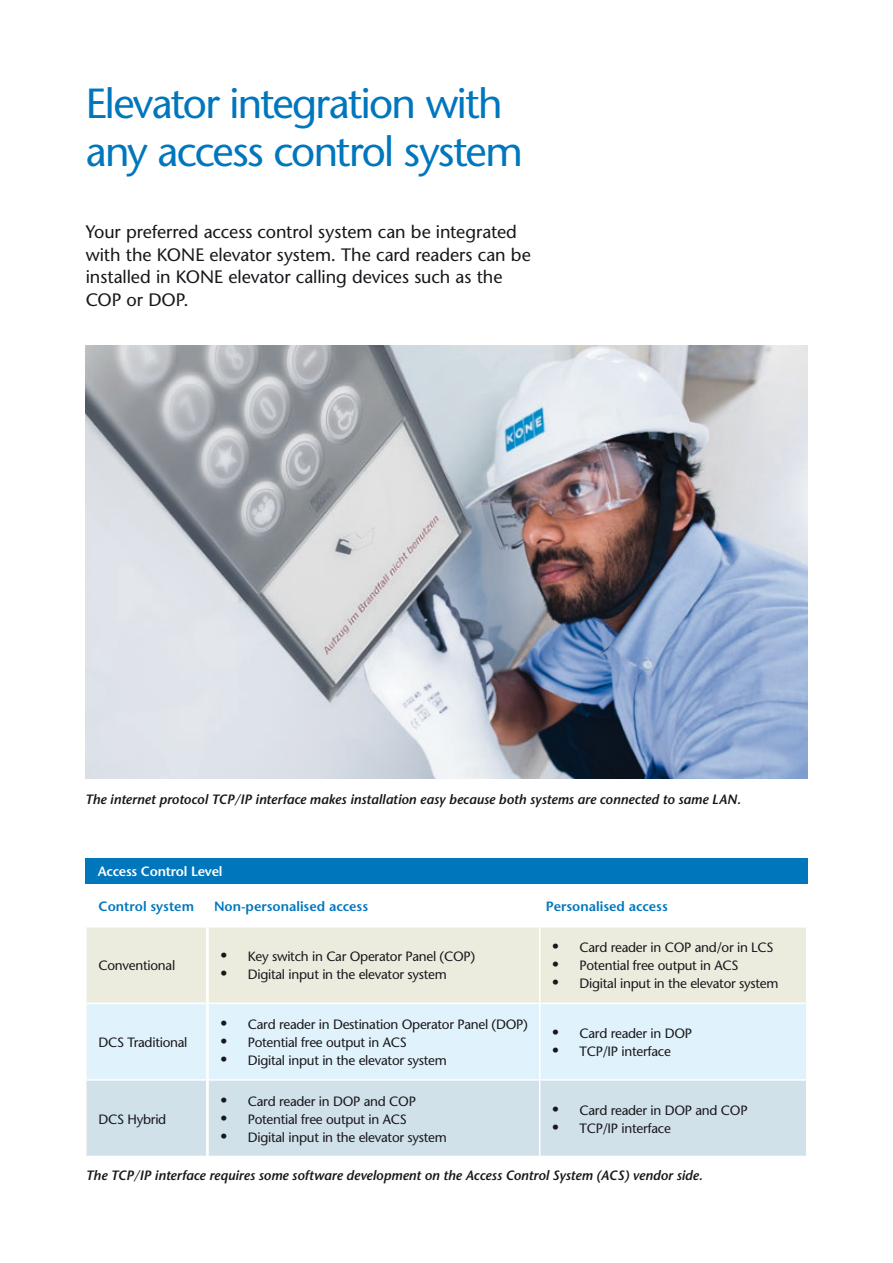
<style>
.page{position:relative;width:893px;height:1263px;background:#fff}
.page>*{position:absolute;margin:0;border:0;box-sizing:border-box;transform-origin:0 0}
._11_smaller_body_tex{font:42px/48px "Stone Sans";letter-spacing:-.04em;color:#0076bd}
._5_main_body_text_9{font:18px/22.5px "Stone Sans";letter-spacing:-.005em;color:#1a171c}
.t1{font:13.5px "Stone Sans";letter-spacing:-.02em;color:#1a171c}
._5_main_body_text_9-2{font:italic 600 13.5px "Stone Sans";letter-spacing:-.005em;color:#1a171c}
.t2{font:600 13.5px "Stone Sans";color:#0076bd}
.Väliotsikko_bold{font:600 13.5px "Stone Sans";letter-spacing:-.02em;color:#fff}
.s1{font-family:"Times";font-size:18px}
</style>
<div class="page">
<div style="left:208px;top:927px;width:333px;height:76px;background:#ececde"></div>
<div style="left:208px;top:1003px;width:333px;height:77px;background:#e0f2fb"></div>
<div style="left:208px;top:1080px;width:333px;height:76px;background:#d0e1ea"></div>
<hr style="left:207px;top:927px;width:2px;height:76px;background:#fff">
<hr style="left:207px;top:1003px;width:334px;height:1px;background:#fff">
<hr style="left:207px;top:1004px;width:2px;height:75px;background:#fff">
<hr style="left:207px;top:1079px;width:334px;height:2px;background:#fff">
<hr style="left:207px;top:1081px;width:2px;height:75px;background:#fff">
<div style="left:540px;top:927px;width:267px;height:76px;background:#ececde"></div>
<div style="left:540px;top:1003px;width:267px;height:77px;background:#e0f2fb"></div>
<div style="left:540px;top:1080px;width:267px;height:76px;background:#d0e1ea"></div>
<hr style="left:539px;top:927px;width:1px;height:76px;background:#fff">
<hr style="left:806px;top:927px;width:1px;height:76px;background:#fff">
<hr style="left:539px;top:1003px;width:268px;height:1px;background:#fff">
<hr style="left:539px;top:1004px;width:1px;height:75px;background:#fff">
<hr style="left:806px;top:1004px;width:1px;height:75px;background:#fff">
<hr style="left:539px;top:1079px;width:268px;height:2px;background:#fff">
<hr style="left:539px;top:1081px;width:1px;height:75px;background:#fff">
<hr style="left:806px;top:1081px;width:1px;height:75px;background:#fff">
<div style="left:86px;top:927px;width:121px;height:76px;background:#ececde"></div>
<div style="left:86px;top:1003px;width:121px;height:77px;background:#e0f2fb"></div>
<div style="left:86px;top:1080px;width:121px;height:76px;background:#d0e1ea"></div>
<hr style="left:85px;top:927px;width:2px;height:76px;background:#fff">
<hr style="left:206px;top:927px;width:2px;height:76px;background:#fff">
<hr style="left:85px;top:1003px;width:123px;height:1px;background:#fff">
<hr style="left:85px;top:1004px;width:2px;height:75px;background:#fff">
<hr style="left:206px;top:1004px;width:2px;height:75px;background:#fff">
<hr style="left:85px;top:1079px;width:123px;height:2px;background:#fff">
<hr style="left:85px;top:1081px;width:2px;height:75px;background:#fff">
<hr style="left:206px;top:1081px;width:2px;height:75px;background:#fff">
<img style="left:85px;top:345px;width:723px;height:434px">
<div style="left:85px;top:858px;width:722px;height:25px;background:#0076bd"></div>
<p class="_11_smaller_body_tex" style="left:86px;top:79px;width:439px">Elevator integration with any access control system</p>
<p class="_5_main_body_text_9" style="left:86px;top:220px;width:447px">Your preferred access control system can be integrated with the KONE elevator system. The card readers can be installed in KONE elevator calling devices such as the COP or DOP.</p>
<p class="_5_main_body_text_9-2" style="left:85px;top:791px;width:657px">The internet protocol TCP/IP interface makes installation easy because both systems are connected to same LAN.</p>
<p class="Väliotsikko_bold" style="left:98px;top:862px;width:126px">Access Control Level</p>
<p class="t2" style="left:99px;top:898px;width:97px">Control system</p>
<p class="t1" style="left:99px;top:957px;width:78px">Conventional</p>
<p class="t1" style="left:99px;top:1034px;width:90px">DCS Traditional</p>
<p class="t1" style="left:99px;top:1110px;width:69px">DCS Hybrid</p>
<p class="t2" style="left:214px;top:898px;width:156px">Non-personalised access</p>
<p class="t1" style="left:221px;top:948px;width:256px"><span class="s1">•</span> Key switch in Car Operator Panel (COP)</p>
<p class="t1" style="left:221px;top:966px;width:228px"><span class="s1">•</span> Digital input in the elevator system</p>
<p class="t1" style="left:221px;top:1016px;width:309px"><span class="s1">•</span> Card reader in Destination Operator Panel (DOP)</p>
<p class="t1" style="left:221px;top:1034px;width:187px"><span class="s1">•</span> Potential free output in ACS</p>
<p class="t1" style="left:221px;top:1052px;width:228px"><span class="s1">•</span> Digital input in the elevator system</p>
<p class="t1" style="left:221px;top:1092px;width:197px"><span class="s1">•</span> Card reader in DOP and COP</p>
<p class="t1" style="left:221px;top:1110px;width:187px"><span class="s1">•</span> Potential free output in ACS</p>
<p class="t1" style="left:221px;top:1128px;width:228px"><span class="s1">•</span> Digital input in the elevator system</p>
<p class="t2" style="left:546px;top:898px;width:124px">Personalised access</p>
<p class="t1" style="left:552px;top:939px;width:223px"><span class="s1">•</span> Card reader in COP and/or in LCS</p>
<p class="t1" style="left:552px;top:957px;width:187px"><span class="s1">•</span> Potential free output in ACS</p>
<p class="t1" style="left:552px;top:975px;width:228px"><span class="s1">•</span> Digital input in the elevator system</p>
<p class="t1" style="left:552px;top:1025px;width:141px"><span class="s1">•</span> Card reader in DOP</p>
<p class="t1" style="left:552px;top:1043px;width:120px"><span class="s1">•</span> TCP/IP interface</p>
<p class="t1" style="left:552px;top:1101px;width:197px"><span class="s1">•</span> Card reader in DOP and COP</p>
<p class="t1" style="left:552px;top:1119px;width:120px"><span class="s1">•</span> TCP/IP interface</p>
<p class="_5_main_body_text_9-2" style="left:86px;top:1167px;width:618px">The TCP/IP interface requires some software development on the Access Control System (ACS) vendor side.</p>
</div>
